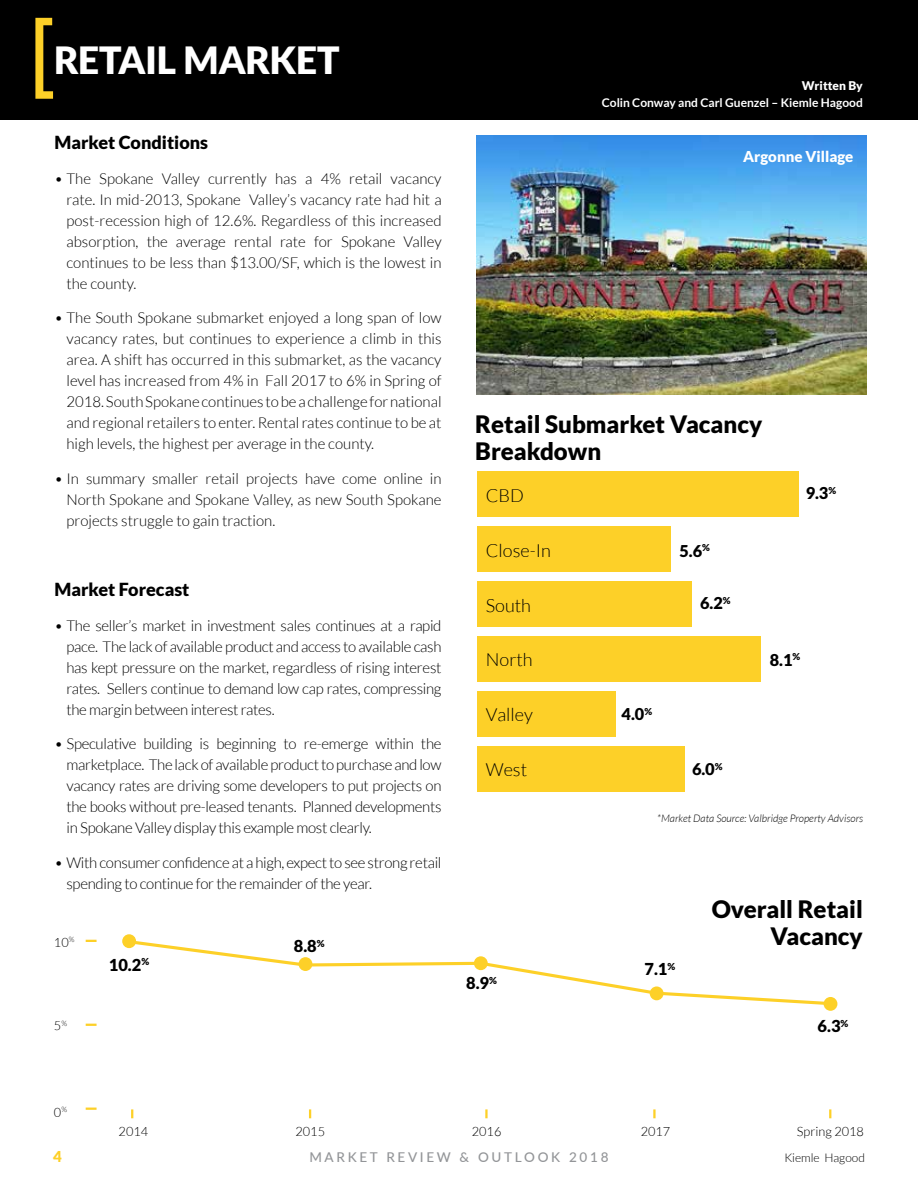
<style>
.page{position:relative;width:918px;height:1188px;background:#fff}
.page>*{position:absolute;margin:0;border:0;box-sizing:border-box;transform-origin:0 0}
.t1{font:900 37.5px "Lato";letter-spacing:-.015em;color:#fff}
.t2{font:900 24px/27px "Lato";color:#000;text-align:right}
.t3{font:300 18.15px "Lato";color:#000}
.t4{font:900 18px "Lato";color:#000}
.t5{font:900 16.5px "Lato";color:#000}
.t6{font:900 16.35px "Lato";color:#000}
.t7{font:300 15px/21px "Lato";letter-spacing:-.02em;color:#000;text-align:justify}
.t8{font:900 15px "Lato";color:#fff}
.t9{font:900 15px "Lato";color:#fdd028}
.t10{font:500 13.5px "Lato";letter-spacing:.2em;color:#939598}
.t11{font:300 12.75px "Lato";color:#000}
.t12{font:700 12px "Lato";color:#fff}
.t13{font:300 12px "Lato";color:#000}
.t14{font:900 12px "Lato";color:#fff}
.t15{font:italic 300 10.5px "Lato";color:#000}
</style>
<div class="page">
<svg style="left:131px;top:1109px;width:2px;height:9px"></svg>
<svg style="left:309px;top:1109px;width:2px;height:9px"></svg>
<svg style="left:485px;top:1109px;width:3px;height:9px"></svg>
<svg style="left:653px;top:1109px;width:3px;height:9px"></svg>
<svg style="left:829px;top:1109px;width:2px;height:9px"></svg>
<svg style="left:128px;top:941px;width:706px;height:65px"></svg>
<div style="left:122px;top:934px;width:14px;height:14px;background:#fdd028;border-radius:50%"></div>
<div style="left:299px;top:957px;width:13px;height:14px;background:#fdd028;border-radius:50%"></div>
<div style="left:474px;top:956px;width:14px;height:14px;background:#fdd028;border-radius:50%"></div>
<div style="left:650px;top:986px;width:14px;height:14px;background:#fdd028;border-radius:50%"></div>
<div style="left:824px;top:997px;width:13px;height:14px;background:#fdd028;border-radius:50%"></div>
<svg style="left:86px;top:1108px;width:11px;height:2px"></svg>
<svg style="left:86px;top:1024px;width:11px;height:2px"></svg>
<svg style="left:86px;top:940px;width:11px;height:2px"></svg>
<div style="left:0;top:0;width:918px;height:119px;background:#000"></div>
<svg style="left:35px;top:18px;width:18px;height:81px"></svg>
<img style="left:477px;top:135px;width:389px;height:259px">
<div style="left:477px;top:746px;width:207px;height:46px;background:#fdd028"></div>
<div style="left:477px;top:691px;width:138px;height:46px;background:#fdd028"></div>
<div style="left:477px;top:636px;width:283px;height:46px;background:#fdd028"></div>
<div style="left:477px;top:581px;width:214px;height:46px;background:#fdd028"></div>
<div style="left:477px;top:526px;width:194px;height:46px;background:#fdd028"></div>
<div style="left:477px;top:471px;width:322px;height:46px;background:#fdd028"></div>
<h1 class="t1" style="left:54px;top:39px;width:287px">RETAIL MARKET</h1>
<p class="t4" style="left:54px;top:132px;width:155px">Market Conditions</p>
<p class="t7" style="left:66px;top:168px;width:377px;text-indent:-12px">• The Spokane Valley currently has a 4% retail vacancy rate. In mid-2013, Spokane Valley’s vacancy rate had hit a post-recession high of 12.6%. Regardless of this increased absorption, the average rental rate for Spokane Valley continues to be less than $13.00/SF, which is the lowest in the county.</p>
<p class="t7" style="left:66px;top:308px;width:377px;text-indent:-12px">• The South Spokane submarket enjoyed a long span of low vacancy rates, but continues to experience a climb in this area. A shift has occurred in this submarket, as the vacancy level has increased from 4% in Fall 2017 to 6% in Spring of 2018. South Spokane continues to be a challenge for national and regional retailers to enter. Rental rates continue to be at high levels, the highest per average in the county.</p>
<p class="t7" style="left:66px;top:468px;width:377px;text-indent:-12px">• In summary smaller retail projects have come online in North Spokane and Spokane Valley, as new South Spokane projects struggle to gain traction.</p>
<p class="t4" style="left:54px;top:579px;width:137px">Market Forecast</p>
<p class="t7" style="left:66px;top:615px;width:377px;text-indent:-12px">• The seller’s market in investment sales continues at a rapid pace. The lack of available product and access to available cash has kept pressure on the market, regardless of rising interest rates. Sellers continue to demand low cap rates, compressing the margin between interest rates.</p>
<p class="t7" style="left:66px;top:733px;width:377px;text-indent:-12px">• Speculative building is beginning to re-emerge within the marketplace. The lack of available product to purchase and low vacancy rates are driving some developers to put projects on the books without pre-leased tenants. Planned developments in Spokane Valley display this example most clearly.</p>
<p class="t7" style="left:66px;top:852px;width:377px;text-indent:-12px">• With consumer confidence at a high, expect to see strong retail spending to continue for the remainder of the year.</p>
<p class="t11" style="left:54px;top:850px;width:22px">15<sup>%</sup></p>
<p class="t11" style="left:54px;top:935px;width:22px">10<sup>%</sup></p>
<p class="t11" style="left:54px;top:1019px;width:15px">5<sup>%</sup></p>
<p class="t5" style="left:109px;top:955px;width:42px">10.2<sup>%</sup></p>
<p class="t5" style="left:294px;top:936px;width:32px">8.8<sup>%</sup></p>
<p class="t14" style="left:802px;top:79px;width:63px">Written By</p>
<p class="t12" style="left:602px;top:96px;width:263px">Colin Conway and Carl Guenzel – Kiemle Hagood</p>
<p class="t8" style="left:743px;top:148px;width:112px">Argonne Village</p>
<h2 class="t2" style="left:475px;top:410px;width:289px;text-align:left">Retail Submarket Vacancy<br>Breakdown</h2>
<p class="t3" style="left:486px;top:486px;width:40px">CBD</p>
<p class="t3" style="left:486px;top:541px;width:67px">Close-In</p>
<p class="t3" style="left:486px;top:595px;width:47px">South</p>
<p class="t6" style="left:679px;top:541px;width:32px">5.6<sup>%</sup></p>
<p class="t6" style="left:700px;top:594px;width:32px">6.2<sup>%</sup></p>
<p class="t6" style="left:806px;top:484px;width:32px">9.3<sup>%</sup></p>
<p class="t3" style="left:486px;top:650px;width:48px">North</p>
<p class="t6" style="left:770px;top:650px;width:32px">8.1<sup>%</sup></p>
<p class="t3" style="left:486px;top:705px;width:49px">Valley</p>
<p class="t6" style="left:622px;top:705px;width:32px">4.0<sup>%</sup></p>
<p class="t3" style="left:486px;top:760px;width:43px">West</p>
<p class="t6" style="left:692px;top:759px;width:32px;rotate:1deg">6.0<sup>%</sup></p>
<p class="t15" style="left:657px;top:813px;width:207px">*Market Data Source: Valbridge Property Advisors</p>
<h2 class="t2" style="left:712px;top:895px;width:153px">Overall Retail<br>Vacancy</h2>
<p class="t5" style="left:466px;top:973px;width:32px">8.9<sup>%</sup></p>
<p class="t5" style="left:645px;top:960px;width:32px">7.1<sup>%</sup></p>
<p class="t5" style="left:818px;top:1017px;width:32px">6.3<sup>%</sup></p>
<p class="t11" style="left:54px;top:1105px;width:15px">0<sup>%</sup></p>
<p class="t11" style="left:119px;top:1125px;width:31px">2014</p>
<p class="t11" style="left:295px;top:1125px;width:31px">2015</p>
<p class="t11" style="left:472px;top:1125px;width:31px">2016</p>
<p class="t11" style="left:641px;top:1125px;width:31px">2017</p>
<p class="t11" style="left:797px;top:1125px;width:69px">Spring 2018</p>
<p class="t9" style="left:53px;top:1148px;width:10px">4</p>
<p class="t10" style="left:309px;top:1147px;width:301px">MARKET REVIEW &amp; OUTLOOK 2018</p>
<p class="t13" style="left:784px;top:1151px;width:82px">Kiemle Hagood</p>
</div>
